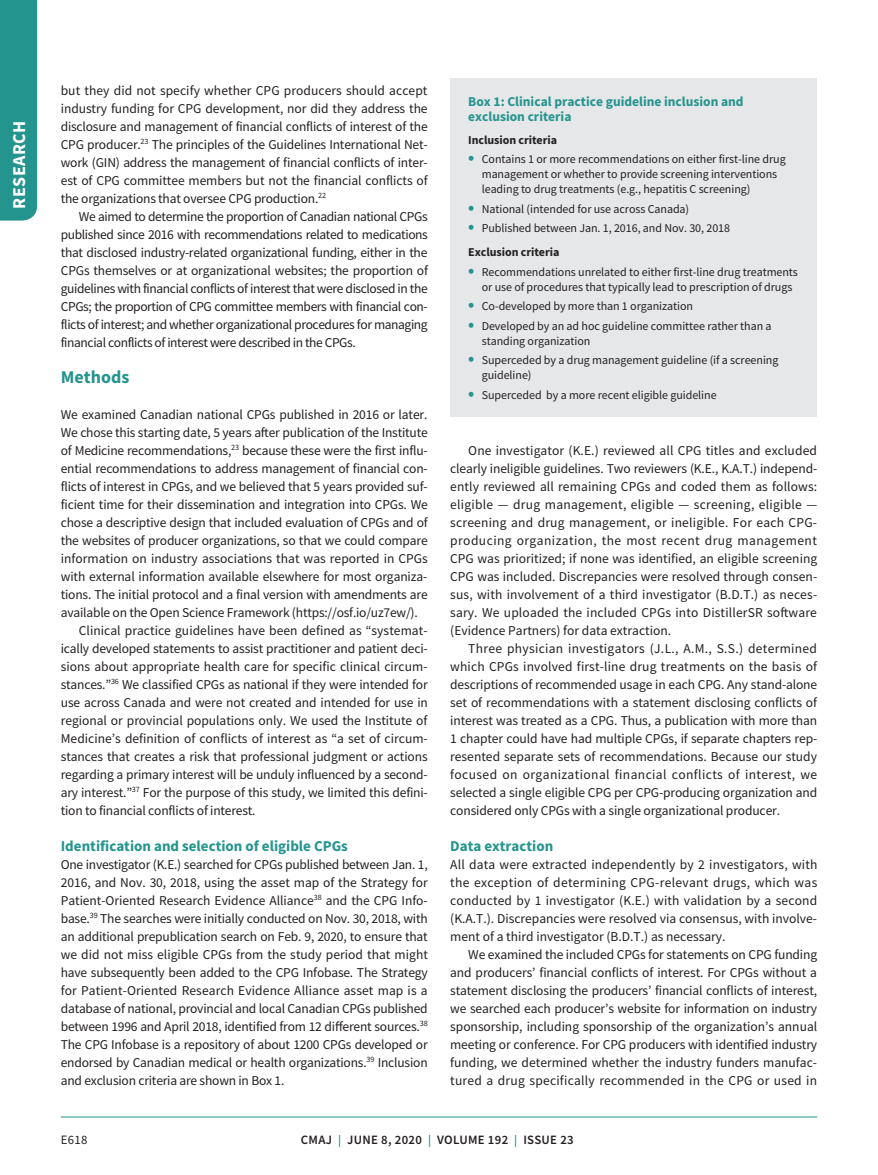
<style>
.page{position:relative;width:878px;height:1175px;background:#fff}
.page>*{position:absolute;margin:0;border:0;box-sizing:border-box;transform-origin:0 0}
.t1{font:700 18px "Source Sans Pro";letter-spacing:.025em;color:#fff}
.t2{font:700 18px "Source Sans Pro";color:#24948e}
.t3{font:700 15px "Source Sans Pro";color:#24948e}
.t4{font:13.5px/18px "Source Sans Pro";letter-spacing:-.015em;color:#231f20;text-align:justify}
.t5{font:700 13.5px/15px "Source Sans Pro";color:#24948e}
.t6{font:13.5px "Source Sans Pro";letter-spacing:.005em;color:#231f20}
.t7{font:600 12.75px "Source Sans Pro";letter-spacing:.025em;color:#231f20}
.t8{font:12.75px "Source Sans Pro";color:#231f20}
.t9{font:12px/15px "Source Sans Pro";letter-spacing:-.005em;color:#231f20}
.t10{font:700 12px "Source Sans Pro";letter-spacing:-.005em;color:#231f20}
.s1{font-weight:700;font-size:18px;color:#24948e}
.s2{font-weight:700}
.s3{font-size:12px;color:#24948e}
</style>
<div class="page">
<div style="left:0;top:0;width:37px;height:220px;background:#24948e"></div>
<hr style="left:61px;top:1116px;width:756px;height:1px;background:#24948e">
<div style="left:450px;top:78px;width:367px;height:339px;background:#e6e7e9"></div>
<h1 class="t1" style="left:7px;top:208px;width:89px;rotate:-90deg">RESEARCH</h1>
<p class="t4" style="left:61px;top:81px;width:368px">but they did not specify whether CPG producers should accept industry funding for CPG development, nor did they address the disclosure and management of financial conflicts of interest of the CPG producer.<sup>23</sup> The principles of the Guidelines International Net&shy;work (GIN) address the management of financial conflicts of inter&shy;est of CPG committee members but not the financial conflicts of the organizations that oversee CPG production.<sup>22</sup></p>
<p class="t4" style="left:61px;top:207px;width:369px;text-indent:18px">We aimed to determine the proportion of Canadian national CPGs published since 2016 with recommendations related to medications that disclosed industry-related organizational funding, either in the CPGs themselves or at organizational websites; the proportion of guidelines with financial conflicts of interest that were disclosed in the CPGs; the proportion of CPG committee members with financial con&shy;flicts of interest; and whether organizational procedures for managing financial conflicts of interest were described in the CPGs.</p>
<h1 class="t2" style="left:61px;top:364px;width:70px">Methods</h1>
<p class="t4" style="left:61px;top:405px;width:368px">We examined Canadian national CPGs published in 2016 or later.</p>
<p class="t4" style="left:61px;top:423px;width:368px">We chose this starting date, 5 years after publication of the Institute</p>
<p class="t4" style="left:61px;top:441px;width:368px">of Medicine recommendations,<sup>23</sup> because these were the first influ-</p>
<p class="t4" style="left:61px;top:459px;width:368px">ential recommendations to address management of financial con-</p>
<p class="t4" style="left:61px;top:477px;width:368px">flicts of interest in CPGs, and we believed that 5 years provided suf-</p>
<p class="t4" style="left:61px;top:495px;width:368px">ficient time for their dissemination and integration into CPGs. We</p>
<p class="t4" style="left:61px;top:513px;width:368px">chose a descriptive design that included evaluation of CPGs and of</p>
<p class="t4" style="left:61px;top:531px;width:368px">the websites of producer organizations, so that we could compare</p>
<p class="t4" style="left:61px;top:549px;width:368px">information on industry associations that was reported in CPGs</p>
<p class="t4" style="left:61px;top:567px;width:368px">with external information available elsewhere for most organiza-</p>
<p class="t4" style="left:61px;top:585px;width:368px">tions. The initial protocol and a final version with amendments are</p>
<p class="t4" style="left:61px;top:603px;width:358px">available on the Open Science Framework (https://osf.io/uz7ew/).</p>
<p class="t6" style="left:79px;top:621px;width:349px">Clinical practice guidelines have been defined as “systemat-</p>
<p class="t4" style="left:61px;top:639px;width:368px">ically developed statements to assist practitioner and patient deci-</p>
<p class="t4" style="left:61px;top:657px;width:368px">sions about appropriate health care for specific clinical circum-</p>
<p class="t4" style="left:61px;top:675px;width:368px">stances.”<sup>36</sup> We classified CPGs as national if they were intended for</p>
<p class="t4" style="left:61px;top:693px;width:368px">use across Canada and were not created and intended for use in</p>
<p class="t4" style="left:61px;top:711px;width:368px">regional or provincial populations only. We used the Institute of</p>
<p class="t4" style="left:61px;top:729px;width:368px">Medicine’s definition of conflicts of interest as “a set of circum-</p>
<p class="t4" style="left:61px;top:747px;width:368px">stances that creates a risk that professional judgment or actions</p>
<p class="t4" style="left:61px;top:765px;width:368px">regarding a primary interest will be unduly influenced by a second-</p>
<p class="t4" style="left:61px;top:783px;width:368px">ary interest.”<sup>37</sup> For the purpose of this study, we limited this defini-</p>
<p class="t4" style="left:61px;top:801px;width:196px">tion to financial conflicts of interest.</p>
<p class="t3" style="left:61px;top:835px;width:288px">Identification and selection of eligible CPGs</p>
<p class="t4" style="left:61px;top:855px;width:368px">One investigator (K.E.) searched for CPGs published between Jan. 1, 2016, and Nov. 30, 2018, using the asset map of the Strategy for Patient-Oriented Research Evidence Alliance<sup>38</sup> and the CPG Info&shy;base.<sup>39</sup> The searches were initially conducted on Nov. 30, 2018, with an additional prepublication search on Feb. 9, 2020, to ensure that we did not miss eligible CPGs from the study period that might have subsequently been added to the CPG Infobase. The Strategy for Patient-Oriented Research Evidence Alliance asset map is a database of national, provincial and local Canadian CPGs published between 1996 and April 2018, identified from 12 different sources.<sup>38<br></sup>The CPG Infobase is a repository of about 1200 CPGs developed or endorsed by Canadian medical or health organizations.<sup>39</sup> Inclusion and exclusion criteria are shown in Box 1.</p>
<p class="t5" style="left:468px;top:94px;width:277px">Box 1: Clinical practice guideline inclusion and exclusion criteria</p>
<p class="t10" style="left:468px;top:132px;width:90px">Inclusion criteria</p>
<p class="t9" style="left:482px;top:152px;width:305px;text-indent:-14px"><span class="s1">•</span> Contains 1 or more recommendations on either first-line drug management or whether to provide screening interventions leading to drug treatments (e.g., hepatitis C screening)</p>
<p class="t9" style="left:468px;top:201px;width:222px"><span class="s1">•</span> National (intended for use across Canada)</p>
<p class="t9" style="left:468px;top:216px;width:263px;line-height:24px"><span class="s1">•</span> Published between Jan. 1, 2016, and Nov. 30, 2018<br><span class="s2">Exclusion criteria</span></p>
<p class="t9" style="left:482px;top:264px;width:318px;text-indent:-14px"><span class="s1">•</span> Recommendations unrelated to either first-line drug treatments or use of procedures that typically lead to prescription of drugs</p>
<p class="t9" style="left:468px;top:299px;width:226px"><span class="s1">•</span> Co-developed by more than 1 organization</p>
<p class="t9" style="left:482px;top:318px;width:291px;text-indent:-14px"><span class="s1">•</span> Developed by an ad hoc guideline committee rather than a standing organization</p>
<p class="t9" style="left:482px;top:353px;width:298px;text-indent:-14px"><span class="s1">•</span> Superceded by a drug management guideline (if a screening guideline)</p>
<p class="t9" style="left:468px;top:387px;width:250px"><span class="s1">•</span> Superceded by a more recent eligible guideline</p>
<p class="t4" style="left:450px;top:441px;width:368px;text-indent:18px">One investigator (K.E.) reviewed all CPG titles and excluded clearly ineligible guidelines. Two reviewers (K.E., K.A.T.) independ&shy;ently reviewed all remaining CPGs and coded them as follows: eligible — drug management, eligible — screening, eligible — screening and drug management, or ineligible. For each CPG&shy;producing organization, the most recent drug management CPG was prioritized; if none was identified, an eligible screening CPG was included. Discrepancies were resolved through consen&shy;sus, with involvement of a third investigator (B.D.T.) as neces&shy;sary. We uploaded the included CPGs into DistillerSR software (Evidence Partners) for data extraction.</p>
<p class="t4" style="left:450px;top:639px;width:368px;text-indent:18px">Three physician investigators (J.L., A.M., S.S.) determined which CPGs involved first-line drug treatments on the basis of descriptions of recommended usage in each CPG. Any stand-alone set of recommendations with a statement disclosing conflicts of interest was treated as a CPG. Thus, a publication with more than 1 chapter could have had multiple CPGs, if separate chapters rep&shy;resented separate sets of recommendations. Because our study focused on organizational financial conflicts of interest, we selected a single eligible CPG per CPG-producing organization and considered only CPGs with a single organizational producer.</p>
<p class="t3" style="left:450px;top:835px;width:104px">Data extraction</p>
<p class="t4" style="left:450px;top:855px;width:368px">All data were extracted independently by 2 investigators, with the exception of determining CPG-relevant drugs, which was conducted by 1 investigator (K.E.) with validation by a second (K.A.T.). Discrepancies were resolved via consensus, with involve&shy;ment of a third investigator (B.D.T.) as necessary.</p>
<p class="t4" style="left:450px;top:945px;width:368px;text-indent:18px">We examined the included CPGs for statements on CPG funding and producers’ financial conflicts of interest. For CPGs without a statement disclosing the producers’ financial conflicts of interest, we searched each producer’s website for information on industry sponsorship, including sponsorship of the organization’s annual meeting or conference. For CPG producers with identified industry funding, we determined whether the industry funders manufac&shy;tured a drug specifically recommended in the CPG or used in</p>
<p class="t8" style="left:61px;top:1132px;width:28px">E618</p>
<p class="t7" style="left:301px;top:1131px;width:274px">CMAJ <span class="s3">|</span> JUNE 8, 2020 <span class="s3">|</span> VOLUME 192 <span class="s3">|</span> ISSUE 23</p>
</div>
